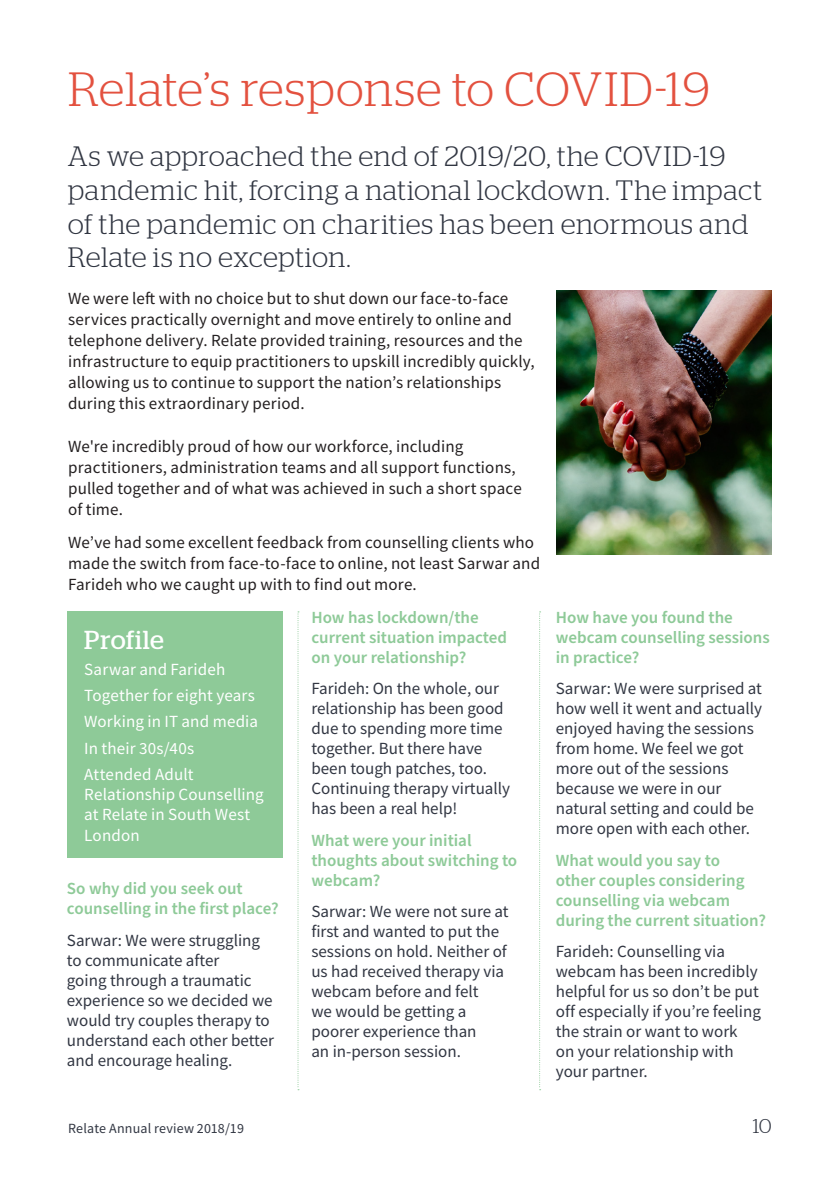
<style>
.page{position:relative;width:840px;height:1191px;background:#fff}
.page>*{position:absolute;margin:0;border:0;box-sizing:border-box;transform-origin:0 0}
.Subsection_Header_Te{font:300 48px "Stag";letter-spacing:.015em;color:#e3513f}
.Subsection_Header_Te-2{font:300 28px/33.6px "Stag";letter-spacing:.02em;color:#313642}
.Subsection_Header_Te-3{font:26px "Stag";letter-spacing:.02em;color:#fff}
.t1{font:300 20px "Stag";color:#313642}
.Body_text{font:17px/20px "Source Sans Pro";color:#313642}
.Normal_Para{font:17px/21px "Source Sans Pro";letter-spacing:.01em;color:#231f20}
.Body_text-2{font:600 17px/20px "Source Sans Pro";color:#8eca98}
.Normal_Para-2{font:17px/20.4px "Source Sans Pro";letter-spacing:.01em;color:#fff}
.Normal_Para-3{font:14px "Source Sans Pro";letter-spacing:.015em;color:#313642}
</style>
<div class="page">
<svg style="left:297px;top:611px;width:2px;height:479px"></svg>
<svg style="left:539px;top:611px;width:1px;height:479px"></svg>
<div style="left:67px;top:611px;width:216px;height:247px;background:#8eca98"></div>
<img style="left:556px;top:291px;width:215px;height:264px">
<p class="Subsection_Header_Te" style="left:68px;top:62px;width:643px">Relate’s response to COVID-19</p>
<p class="Subsection_Header_Te-2" style="left:68px;top:139px;width:695px">As we approached the end of 2019/20, the COVID-19 pandemic hit, forcing a national lockdown. The impact of the pandemic on charities has been enormous and Relate is no exception.</p>
<p class="Normal_Para" style="left:68px;top:287px;width:468px">We were left with no choice but to shut down our face-to-face services practically overnight and move entirely to online and telephone delivery. Relate provided training, resources and the infrastructure to equip practitioners to upskill incredibly quickly, allowing us to continue to support the nation’s relationships during this extraordinary period.</p>
<p class="Normal_Para" style="left:68px;top:436px;width:455px">We're incredibly proud of how our workforce, including practitioners, administration teams and all support functions, pulled together and of what was achieved in such a short space of time.</p>
<p class="Normal_Para" style="left:68px;top:531px;width:473px">We’ve had some excellent feedback from counselling clients who made the switch from face-to-face to online, not least Sarwar and<br>Farideh who we caught up with to find out more.</p>
<p class="Subsection_Header_Te-3" style="left:84px;top:625px;width:81px">Profile</p>
<p class="Normal_Para-2" style="left:84px;top:659px;width:142px">Sarwar and Farideh</p>
<p class="Normal_Para-2" style="left:84px;top:685px;width:172px">Together for eight years</p>
<p class="Normal_Para-2" style="left:84px;top:711px;width:175px">Working in IT and media</p>
<p class="Normal_Para-2" style="left:84px;top:737px;width:111px">In their 30s/40s</p>
<p class="Normal_Para-2" style="left:84px;top:763px;width:181px">Attended Adult<br>Relationship Counselling at Relate in South West<br>London</p>
<p class="Body_text-2" style="left:555px;top:607px;width:215px">How have you found the webcam counselling sessions in practice?</p>
<p class="Body_text" style="left:555px;top:678px;width:208px">Sarwar: We were surprised at how well it went and actually enjoyed having the sessions from home. We feel we got more out of the sessions because we were in our natural setting and could be more open with each other.</p>
<p class="Body_text-2" style="left:555px;top:850px;width:212px">What would you say to<br>other couples considering counselling via webcam during the current situation?</p>
<p class="Body_text" style="left:555px;top:941px;width:206px">Farideh: Counselling via webcam has been incredibly helpful for us so don’t be put off especially if you’re feeling the strain or want to work<br>on your relationship with your partner.</p>
<p class="Body_text-2" style="left:311px;top:607px;width:197px">How has lockdown/the current situation impacted on your relationship?</p>
<p class="Body_text" style="left:311px;top:678px;width:200px">Farideh: On the whole, our relationship has been good due to spending more time together. But there have been tough patches, too.<br>Continuing therapy virtually has been a real help!</p>
<p class="Body_text-2" style="left:311px;top:830px;width:207px">What were your initial thoughts about switching to webcam?</p>
<p class="Body_text" style="left:311px;top:901px;width:199px">Sarwar: We were not sure at first and wanted to put the sessions on hold. Neither of us had received therapy via webcam before and felt<br>we would be getting a poorer experience than<br>an in-person session.</p>
<p class="Body_text-2" style="left:67px;top:879px;width:213px">So why did you seek out counselling in the first place?</p>
<p class="Body_text" style="left:67px;top:930px;width:208px">Sarwar: We were struggling to communicate after<br>going through a traumatic experience so we decided we would try couples therapy to understand each other better and encourage healing.</p>
<p class="Normal_Para-3" style="left:68px;top:1119px;width:177px">Relate Annual review 2018/19</p>
<p class="t1" style="left:752px;top:1115px;width:21px">10</p>
</div>
